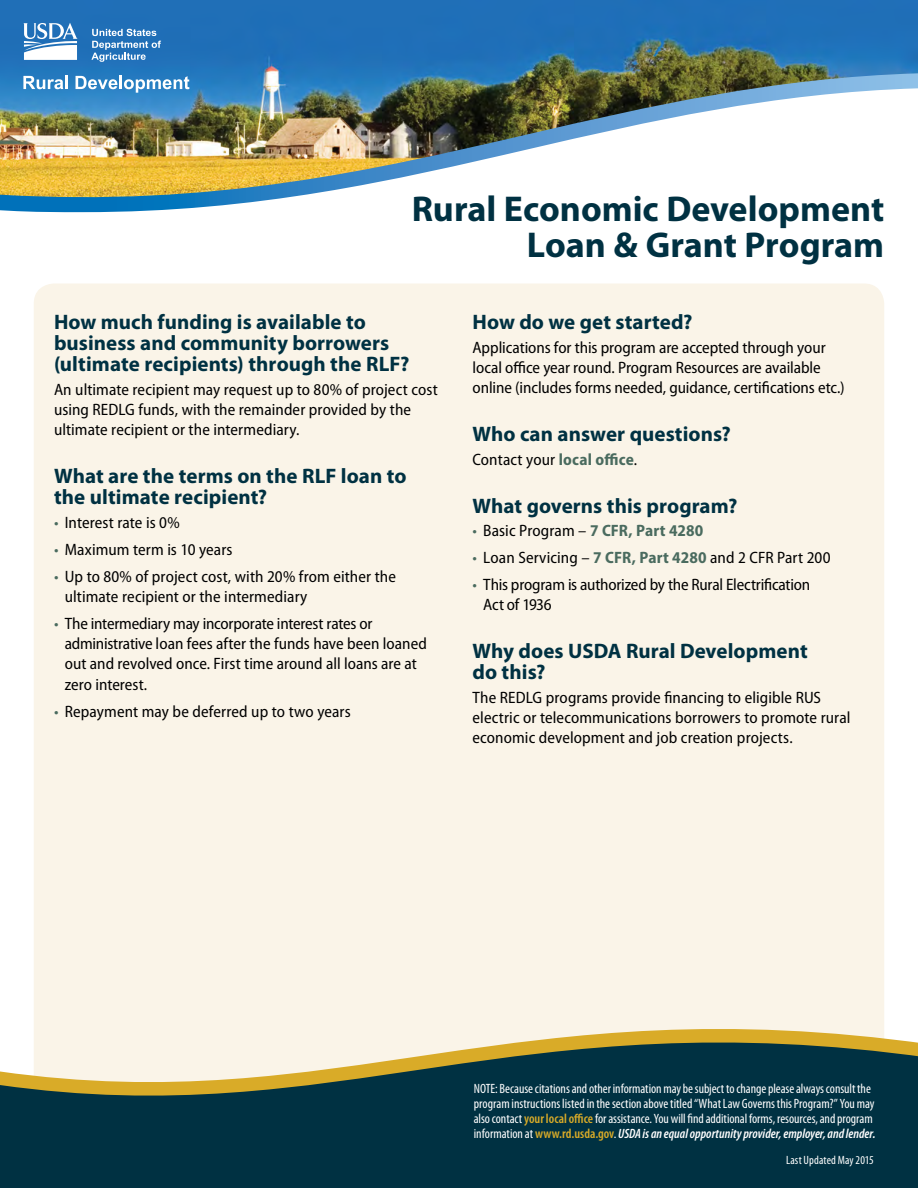
<style>
.page{position:relative;width:918px;height:1188px;background:#fff}
.page>*{position:absolute;margin:0;border:0;box-sizing:border-box;transform-origin:0 0}
.t1{font:700 36px/36px "Myriad Pro";color:#003142;text-align:right}
.t2{font:700 21px/21px "Myriad Pro";letter-spacing:.005em;color:#003142}
.t3{font:semi-condensed 16.5px/20.2px "Myriad Pro";letter-spacing:.005em;color:#000}
.t4{font:semi-condensed 16.5px/20.2px "Myriad Pro";letter-spacing:-.015em;color:#000}
.t5{font:condensed 13.5px/15px "Myriad Pro";letter-spacing:-.005em;color:#fff}
.t6{font:condensed 12px "Myriad Pro";letter-spacing:.01em;color:#fff}
.s1{color:#4a6b5f}
.s2{font-weight:700;color:#4a6b5f}
.s3{font-weight:600;color:#d9ab28}
.s4{font-weight:600;font-style:italic}
</style>
<div class="page">
<div style="left:34px;top:284px;width:850px;height:874px;background:#faf4e8;border-radius:20px"></div>
<svg style="left:0;top:1029px;width:918px;height:159px;fill:#003142"></svg>
<img style="left:0;top:0;width:918px;height:73px">
<img style="left:0;top:73px;width:918px;height:139px">
<svg style="left:23px;top:76px;width:45px;height:13px"></svg>
<svg style="left:76px;top:76px;width:113px;height:17px"></svg>
<svg style="left:91px;top:29px;width:70px;height:33px;background:#5592c8"></svg>
<svg style="left:23px;top:23px;width:55px;height:37px"></svg>
<h1 class="t1" style="left:412px;top:189px;width:474px">Rural Economic Development<br>Loan &amp; Grant Program</h1>
<p class="t2" style="left:54px;top:311px;width:357px">How much funding is available to business and community borrowers (ultimate recipients) through the RLF?</p>
<p class="t3" style="left:54px;top:379px;width:385px">An ultimate recipient may request up to 80% of project cost using REDLG funds, with the remainder provided by the ultimate recipient or the intermediary.</p>
<p class="t2" style="left:54px;top:465px;width:354px">What are the terms on the RLF loan to the ultimate recipient?</p>
<p class="t3" style="left:54px;top:512px;width:127px"><span class="s1">•</span> Interest rate is 0%</p>
<p class="t3" style="left:54px;top:539px;width:180px"><span class="s1">•</span> Maximum term is 10 years</p>
<p class="t3" style="left:65px;top:566px;width:333px;text-indent:-11px"><span class="s1">•</span> Up to 80% of project cost, with 20% from either the ultimate recipient or the intermediary</p>
<p class="t3" style="left:65px;top:614px;width:364px;text-indent:-11px"><span class="s1">•</span> The intermediary may incorporate interest rates or administrative loan fees after the funds have been loaned out and revolved once. First time around all loans are at zero interest.</p>
<p class="t3" style="left:54px;top:701px;width:298px"><span class="s1">•</span> Repayment may be deferred up to two years</p>
<p class="t2" style="left:472px;top:311px;width:222px">How do we get started?</p>
<p class="t3" style="left:472px;top:337px;width:374px">Applications for this program are accepted through your local office year round. Program Resources are available online (includes forms needed, guidance, certifications etc.)</p>
<p class="t2" style="left:472px;top:423px;width:260px">Who can answer questions?</p>
<p class="t3" style="left:472px;top:449px;width:166px">Contact your <span class="s2">local office</span>.</p>
<p class="t2" style="left:472px;top:494px;width:266px">What governs this program?</p>
<p class="t3" style="left:472px;top:521px;width:232px"><span class="s1">•</span> Basic Program – <span class="s2">7 CFR, Part 4280</span></p>
<p class="t3" style="left:473px;top:548px;width:360px"><span class="s1">•</span> Loan Servicing – <span class="s2">7 CFR, Part 4280</span> and 2 CFR Part 200</p>
<p class="t4" style="left:483px;top:575px;width:328px;text-indent:-11px"><span class="s1">•</span> This program is authorized by the Rural Electrification<br>Act of 1936</p>
<p class="t2" style="left:472px;top:640px;width:337px">Why does USDA Rural Development do this?</p>
<p class="t3" style="left:472px;top:688px;width:380px">The REDLG programs provide financing to eligible RUS electric or telecommunications borrowers to promote rural economic development and job creation projects.</p>
<p class="t5" style="left:474px;top:1081px;width:403px">NOTE: Because citations and other information may be subject to change please always consult the program instructions listed in the section above titled “What Law Governs this Program?” You may also contact <span class="s3">your local office</span> for assistance. You will find additional forms, resources, and program information at <span class="s3">www.rd.usda.gov</span>. <span class="s4">USDA is an equal opportunity provider, employer, and lender.</span></p>
<p class="t6" style="left:786px;top:1153px;width:89px">Last Updated May 2015</p>
</div>
